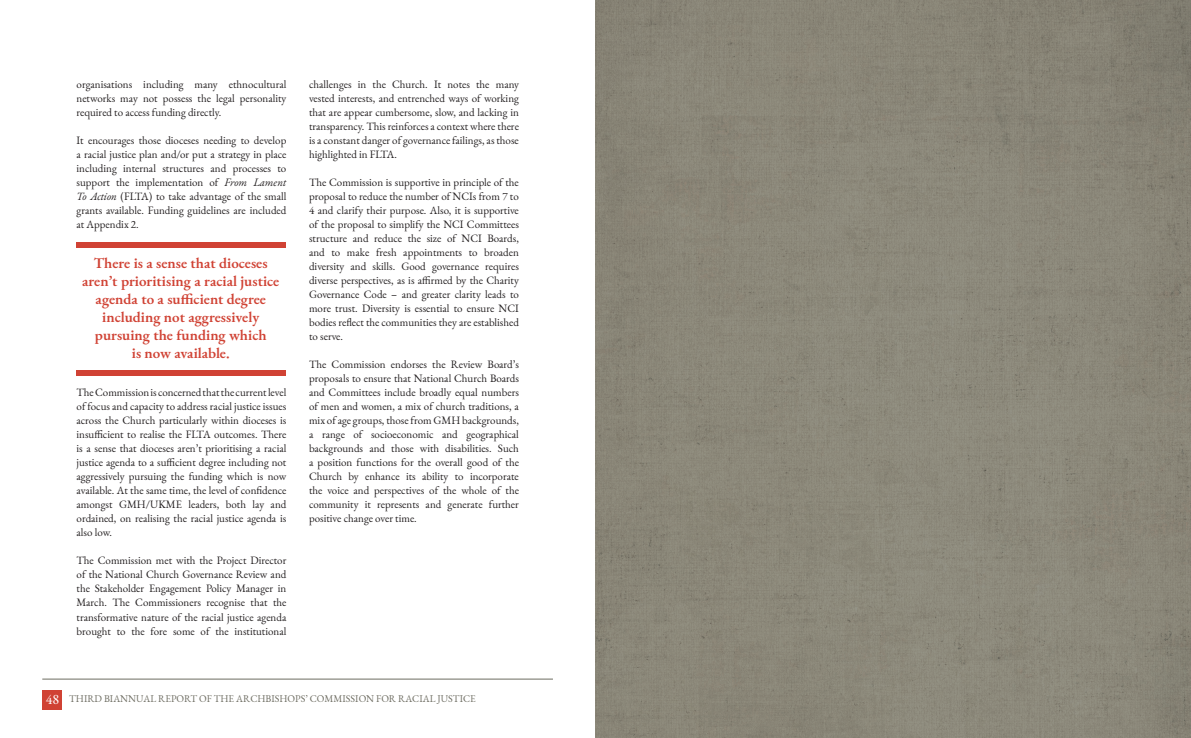
<style>
.page{position:relative;width:1191px;height:738px;background:#fff}
.page>*{position:absolute;margin:0;border:0;box-sizing:border-box;transform-origin:0 0}
.t1{font:600 15px/18px "EB Garamond";color:#d04234;text-align:center}
.t2{font:11px/14px "EB Garamond";color:#231f20;text-align:justify}
.t3{font:10px "EB Garamond";color:#6d6c61}
.s1{font-style:italic}
.s2{font-size:14px;color:#fff}
</style>
<div class="page">
<div style="left:43px;top:689px;width:19px;height:20px;background:#d04234"></div>
<hr style="left:42px;top:678px;width:511px;height:1px;background:#6d6c61">
<div style="left:76px;top:370px;width:210px;height:5px;background:#d04234"></div>
<div style="left:76px;top:242px;width:210px;height:6px;background:#d04234"></div>
<div style="left:595px;top:0;width:596px;height:737px;background:#8a8779"></div>
<p class="t2" style="left:77px;top:77px;width:211px">organisations including many ethnocultural networks may not possess the legal personality required to access funding directly.</p>
<p class="t2" style="left:77px;top:133px;width:211px">It encourages those dioceses needing to develop a racial justice plan and/or put a strategy in place including internal structures and processes to support the implementation of <span class="s1">From Lament To Action</span> (FLTA) to take advantage of the small grants available. Funding guidelines are included at Appendix 2.</p>
<h1 class="t1" style="left:82px;top:254px;width:199px">There is a sense that dioceses aren’t prioritising a racial justice agenda to a sufficient degree including not aggressively pursuing the funding which<br>is now available.</h1>
<p class="t2" style="left:77px;top:385px;width:211px">The Commission is concerned that the current level of focus and capacity to address racial justice issues across the Church particularly within dioceses is insufficient to realise the FLTA outcomes. There is a sense that dioceses aren’t prioritising a racial justice agenda to a sufficient degree including not aggressively pursuing the funding which is now available. At the same time, the level of confidence amongst GMH/UKME leaders, both lay and ordained, on realising the racial justice agenda is also low.</p>
<p class="t2" style="left:77px;top:553px;width:211px">The Commission met with the Project Director of the National Church Governance Review and the Stakeholder Engagement Policy Manager in March. The Commissioners recognise that the transformative nature of the racial justice agenda brought to the fore some of the institutional</p>
<p class="t2" style="left:309px;top:77px;width:211px">challenges in the Church. It notes the many vested interests, and entrenched ways of working that are appear cumbersome, slow, and lacking in transparency. This reinforces a context where there is a constant danger of governance failings, as those highlighted in FLTA.</p>
<p class="t2" style="left:309px;top:175px;width:211px">The Commission is supportive in principle of the proposal to reduce the number of NCIs from 7 to 4 and clarify their purpose. Also, it is supportive of the proposal to simplify the NCI Committees structure and reduce the size of NCI Boards, and to make fresh appointments to broaden diversity and skills. Good governance requires diverse perspectives, as is affirmed by the Charity Governance Code – and greater clarity leads to more trust. Diversity is essential to ensure NCI bodies reflect the communities they are established to serve.</p>
<p class="t2" style="left:309px;top:357px;width:211px">The Commission endorses the Review Board’s proposals to ensure that National Church Boards and Committees include broadly equal numbers of men and women, a mix of church traditions, a mix of age groups, those from GMH backgrounds, a range of socioeconomic and geographical backgrounds and those with disabilities. Such a position functions for the overall good of the Church by enhance its ability to incorporate the voice and perspectives of the whole of the community it represents and generate further positive change over time.</p>
<p class="t3" style="left:46px;top:692px;width:431px"><span class="s2">48</span> THIRD BIANNUAL REPORT OF THE ARCHBISHOPS’ COMMISSION FOR RACIAL JUSTICE</p>
</div>
